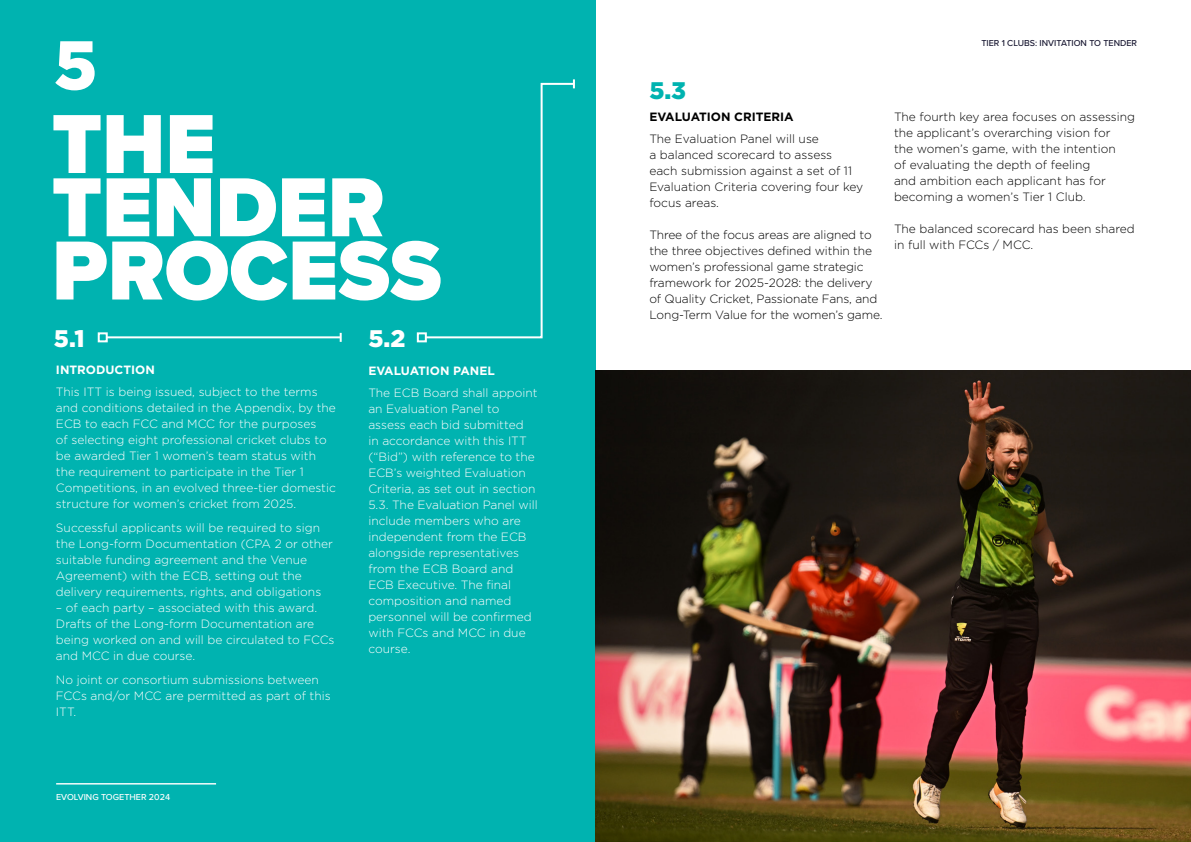
<style>
.page{position:relative;width:1191px;height:842px;background:#fff}
.page>*{position:absolute;margin:0;border:0;box-sizing:border-box;transform-origin:0 0}
.t1{font:900 86.8px/63.2px "Proxima Nova";color:#fff}
.t2{font:900 68.8px "Gotham";color:#fff}
.t3{font:900 24px "Gotham";color:#fff}
.t4{font:900 24px "Gotham";color:#00b3b0}
.t5{font:300 12px/16px "Gotham";color:#fff}
.t6{font:300 12px/16px "Gotham";color:#000}
.List_Paragraph{font:700 12px "Gotham";color:#fff}
.List_Paragraph-2{font:700 12px "Gotham";color:#000}
.t7{font:500 9px "Proxima Nova";color:#191832}
.t8{font:500 9px "Proxima Nova";color:#fff}
</style>
<div class="page">
<div style="left:0;top:0;width:595px;height:842px;background:#00b3b0"></div>
<hr style="left:56px;top:783px;width:160px;height:1px;background:#fff">
<hr style="left:107px;top:336px;width:234px;height:2px;background:#fff">
<div style="left:98px;top:332px;width:10px;height:10px;border:2px solid #fff"></div>
<svg style="left:340px;top:333px;width:2px;height:9px"></svg>
<div style="left:417px;top:332px;width:10px;height:10px;border:2px solid #fff"></div>
<svg style="left:424px;top:79px;width:151px;height:260px"></svg>
<img style="left:595px;top:371px;width:596px;height:471px">
<p class="t2" style="left:54px;top:18px;width:45px">5</p>
<p class="t1" style="left:52px;top:112px;width:165px">THE</p>
<p class="t1" style="left:52px;top:175px;width:391px">TENDER<br>PROCESS</p>
<p class="t3" style="left:54px;top:322px;width:32px">5.1</p>
<p class="t3" style="left:368px;top:322px;width:38px">5.2</p>
<p class="List_Paragraph" style="left:56px;top:362px;width:100px">INTRODUCTION</p>
<p class="t5" style="left:56px;top:384px;width:281px">This ITT is being issued, subject to the terms and conditions detailed in the Appendix, by the ECB to each FCC and MCC for the purposes<br>of selecting eight professional cricket clubs to be awarded Tier 1 women’s team status with the requirement to participate in the Tier 1<br>Competitions, in an evolved three-tier domestic structure for women’s cricket from 2025.</p>
<p class="t5" style="left:56px;top:520px;width:279px">Successful applicants will be required to sign the Long-form Documentation (CPA 2 or other suitable funding agreement and the Venue Agreement) with the ECB, setting out the delivery requirements, rights, and obligations</p>
<p class="t5" style="left:56px;top:600px;width:280px">– of each party – associated with this award.<br>Drafts of the Long-form Documentation are being worked on and will be circulated to FCCs and MCC in due course.</p>
<p class="t5" style="left:56px;top:672px;width:276px">No joint or consortium submissions between<br>FCCs and/or MCC are permitted as part of this<br>ITT.</p>
<p class="t8" style="left:56px;top:790px;width:115px">EVOLVING TOGETHER 2024</p>
<p class="List_Paragraph" style="left:368px;top:363px;width:128px">EVALUATION PANEL</p>
<p class="t5" style="left:368px;top:385px;width:171px">The ECB Board shall appoint an Evaluation Panel to assess each bid submitted<br>in accordance with this ITT (“Bid”) with reference to the<br>ECB’s weighted Evaluation<br>Criteria, as set out in section<br>5.3. The Evaluation Panel will include members who are independent from the ECB alongside representatives from the ECB Board and<br>ECB Executive. The final composition and named personnel will be confirmed with FCCs and MCC in due course.</p>
<p class="t7" style="left:981px;top:36px;width:157px">TIER 1 CLUBS: INVITATION TO TENDER</p>
<p class="t4" style="left:649px;top:74px;width:38px">5.3</p>
<p class="List_Paragraph-2" style="left:649px;top:109px;width:146px">EVALUATION CRITERIA</p>
<p class="t6" style="left:649px;top:130px;width:215px">The Evaluation Panel will use<br>a balanced scorecard to assess each submission against a set of 11<br>Evaluation Criteria covering four key focus areas.</p>
<p class="t6" style="left:649px;top:226px;width:235px">Three of the focus areas are aligned to the three objectives defined within the women’s professional game strategic framework for 2025-2028: the delivery of Quality Cricket, Passionate Fans, and Long-Term Value for the women’s game.</p>
<p class="t6" style="left:894px;top:108px;width:243px">The fourth key area focuses on assessing the applicant’s overarching vision for<br>the women’s game, with the intention<br>of evaluating the depth of feeling<br>and ambition each applicant has for becoming a women’s Tier 1 Club.</p>
<p class="t6" style="left:894px;top:220px;width:242px">The balanced scorecard has been shared in full with FCCs / MCC.</p>
</div>
